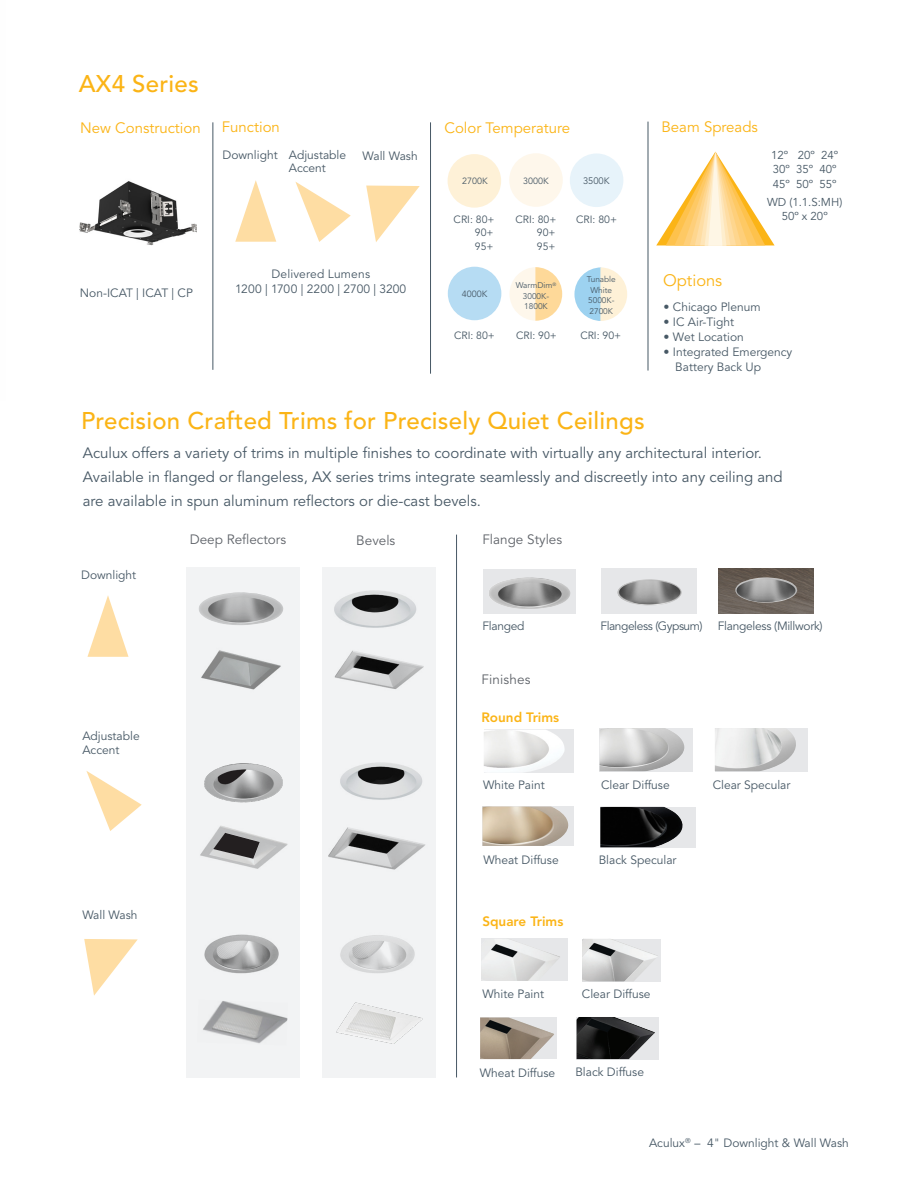
<style>
.page{position:relative;width:918px;height:1188px;background:#fff}
.page>*{position:absolute;margin:0;border:0;box-sizing:border-box;transform-origin:0 0}
.t1{font:500 24px "Avenir LT Std";letter-spacing:.01em;color:#fbb416}
.t2{font:16.5px "Avenir LT Std";color:#fbb416}
.t3{font:15px/24px "Avenir LT Std";color:#475865}
.t4{font:15px "Avenir LT Std";color:#fbb416}
.t5{font:13.5px "Avenir LT Std";color:#5f6369}
.t6{font:800 13.5px "Avenir LT Std";color:#fbb416}
.t7{font:12px/13.5px "Avenir LT Std";color:#475865}
.t8{font:12px "Avenir LT Std";letter-spacing:-.025em;color:#475865}
.t9{font:12px "Avenir LT Std";letter-spacing:-.035em;color:#475865}
.t10{font:11.4px/14.2px "Avenir LT Std";color:#475865}
.t11{font:10.5px "Avenir LT Std";color:#475865}
.t12{font:9.3px "Avenir LT Std";color:#475865}
.t13{font:9px "Avenir LT Std";color:#475865}
.t14{font:8.25px "Avenir LT Std";color:#475865}
</style>
<div class="page">
<div style="left:186px;top:567px;width:114px;height:510px;background:#f2f3f4"></div>
<div style="left:322px;top:568px;width:114px;height:510px;background:#f2f3f4"></div>
<svg style="left:656px;top:152px;width:119px;height:94px"></svg>
<hr style="left:430px;top:122px;width:1px;height:252px;background:#475865">
<hr style="left:648px;top:122px;width:1px;height:249px;background:#475865">
<hr style="left:213px;top:122px;width:1px;height:248px;background:#475865">
<img style="left:79px;top:181px;width:118px;height:65px">
<svg style="left:295px;top:182px;width:56px;height:60px"></svg>
<svg style="left:366px;top:186px;width:54px;height:56px"></svg>
<svg style="left:235px;top:180px;width:41px;height:62px"></svg>
<img style="left:199px;top:592px;width:84px;height:33px">
<img style="left:201px;top:650px;width:80px;height:40px">
<img style="left:326px;top:567px;width:100px;height:61px">
<img style="left:334px;top:650px;width:90px;height:39px">
<img style="left:328px;top:827px;width:97px;height:43px">
<img style="left:203px;top:1001px;width:85px;height:43px">
<img style="left:204px;top:934px;width:75px;height:40px">
<img style="left:340px;top:935px;width:75px;height:38px">
<img style="left:204px;top:763px;width:79px;height:40px">
<svg style="left:87px;top:596px;width:42px;height:61px"></svg>
<svg style="left:86px;top:771px;width:56px;height:60px"></svg>
<svg style="left:84px;top:939px;width:54px;height:57px"></svg>
<div style="left:601px;top:569px;width:95px;height:45px;background:#e6e7e9"></div>
<img style="left:617px;top:579px;width:65px;height:27px">
<svg style="left:718px;top:569px;width:96px;height:45px"></svg>
<div style="left:483px;top:569px;width:93px;height:44px;background:#e6e7e9"></div>
<img style="left:489px;top:577px;width:82px;height:32px">
<img style="left:719px;top:569px;width:94px;height:45px">
<hr style="left:456px;top:535px;width:1px;height:542px;background:#475865">
<img style="left:483px;top:806px;width:91px;height:1px">
<div style="left:482px;top:807px;width:92px;height:39px;background:#e6e7e9"></div>
<img style="left:482px;top:807px;width:86px;height:39px">
<div style="left:480px;top:1018px;width:77px;height:41px;background:#e6e7e9"></div>
<img style="left:480px;top:1018px;width:74px;height:41px">
<div style="left:577px;top:1017px;width:82px;height:42px;background:#e6e7e9"></div>
<img style="left:577px;top:1017px;width:78px;height:42px">
<div style="left:715px;top:728px;width:93px;height:43px;background:#e6e7e9"></div>
<img style="left:715px;top:728px;width:81px;height:43px">
<div style="left:600px;top:807px;width:95px;height:40px;background:#e6e7e9"></div>
<img style="left:600px;top:807px;width:83px;height:40px">
<div style="left:600px;top:728px;width:93px;height:43px;background:#e6e7e9"></div>
<img style="left:600px;top:728px;width:84px;height:43px">
<div style="left:484px;top:730px;width:89px;height:43px;background:#e6e7e9"></div>
<img style="left:484px;top:730px;width:81px;height:43px">
<img style="left:200px;top:826px;width:88px;height:43px">
<svg style="left:213px;top:833px;width:47px;height:26px"></svg>
<img style="left:735px;top:578px;width:62px;height:25px">
<div style="left:582px;top:939px;width:79px;height:42px;background:#e6e7e9"></div>
<img style="left:582px;top:939px;width:76px;height:42px">
<div style="left:481px;top:939px;width:87px;height:42px;background:#e6e7e9"></div>
<img style="left:482px;top:939px;width:78px;height:42px">
<img style="left:340px;top:762px;width:82px;height:38px">
<img style="left:336px;top:1002px;width:87px;height:42px">
<div style="left:509px;top:153px;width:54px;height:54px;background:#fef7eb;border-radius:50%"></div>
<div style="left:570px;top:153px;width:53px;height:54px;background:#e7f3fa;border-radius:50%"></div>
<svg style="left:509px;top:267px;width:53px;height:54px"></svg>
<svg style="left:574px;top:267px;width:53px;height:54px"></svg>
<div style="left:448px;top:267px;width:53px;height:53px;background:#b6dcf3;border-radius:50%"></div>
<div style="left:448px;top:154px;width:53px;height:54px;background:#fef1d7;border-radius:50%"></div>
<p class="t1" style="left:79px;top:70px;width:121px">AX4 Series</p>
<p class="t4" style="left:80px;top:119px;width:122px">New Construction</p>
<p class="t4" style="left:222px;top:119px;width:60px">Function</p>
<p class="t7" style="left:223px;top:148px;width:57px">Downlight</p>
<p class="t7" style="left:289px;top:148px;width:59px">Adjustable<br>Accent</p>
<p class="t7" style="left:363px;top:149px;width:57px">Wall Wash</p>
<p class="t7" style="left:80px;top:286px;width:114px">Non-ICAT | ICAT | CP</p>
<p class="t7" style="left:271px;top:267px;width:100px">Delivered Lumens</p>
<p class="t7" style="left:235px;top:282px;width:173px">1200 | 1700 | 2200 | 2700 | 3200</p>
<p class="t4" style="left:445px;top:119px;width:127px">Color Temperature</p>
<p class="t13" style="left:462px;top:176px;width:27px">2700K</p>
<p class="t11" style="left:454px;top:213px;width:42px">CRI: 80+</p>
<p class="t11" style="left:475px;top:226px;width:20px">90+</p>
<p class="t11" style="left:475px;top:240px;width:20px">95+</p>
<p class="t13" style="left:462px;top:289px;width:27px">4000K</p>
<p class="t13" style="left:523px;top:176px;width:27px">3000K</p>
<p class="t11" style="left:516px;top:213px;width:42px">CRI: 80+</p>
<p class="t11" style="left:537px;top:226px;width:20px">90+</p>
<p class="t11" style="left:537px;top:240px;width:20px">95+</p>
<p class="t14" style="left:516px;top:281px;width:42px">WarmDim<sup>®</sup></p>
<p class="t14" style="left:523px;top:291px;width:28px">3000K-</p>
<p class="t14" style="left:524px;top:302px;width:25px">1800K</p>
<p class="t12" style="left:583px;top:176px;width:28px">3500K</p>
<p class="t11" style="left:576px;top:213px;width:42px">CRI: 80+</p>
<p class="t14" style="left:587px;top:274px;width:31px">Tunable</p>
<p class="t14" style="left:590px;top:285px;width:23px">White</p>
<p class="t14" style="left:588px;top:295px;width:28px">5000K-</p>
<p class="t14" style="left:590px;top:306px;width:25px">2700K</p>
<p class="t11" style="left:454px;top:329px;width:42px">CRI: 80+</p>
<p class="t11" style="left:516px;top:329px;width:42px">CRI: 90+</p>
<p class="t11" style="left:580px;top:329px;width:42px">CRI: 90+</p>
<p class="t4" style="left:662px;top:119px;width:98px">Beam Spreads</p>
<p class="t10" style="left:771px;top:148px;width:69px">12º 20º 24º<br>30º 35º 40º</p>
<p class="t10" style="left:773px;top:177px;width:65px">45º 50º 55º</p>
<p class="t10" style="left:767px;top:195px;width:77px;text-align:center">WD (1.1.S:MH)<br>50º x 20º</p>
<p class="t2" style="left:663px;top:271px;width:61px">Options</p>
<p class="t7" style="left:664px;top:301px;width:99px">• Chicago Plenum</p>
<p class="t7" style="left:664px;top:316px;width:72px">• IC Air-Tight</p>
<p class="t7" style="left:664px;top:331px;width:82px">• Wet Location</p>
<p class="t7" style="left:675px;top:345px;width:119px;line-height:15px;text-indent:-12px">• Integrated Emergency<br>Battery Back Up</p>
<p class="t1" style="left:81px;top:406px;width:565px">Precision Crafted Trims for Precisely Quiet Ceilings</p>
<p class="t3" style="left:83px;top:441px;width:701px">Aculux offers a variety of trims in multiple finishes to coordinate with virtually any architectural interior.<br>Available in flanged or flangeless, AX series trims integrate seamlessly and discreetly into any ceiling and are available in spun aluminum reflectors or die-cast bevels.</p>
<p class="t5" style="left:190px;top:532px;width:98px">Deep Reflectors</p>
<p class="t5" style="left:356px;top:533px;width:41px">Bevels</p>
<p class="t5" style="left:482px;top:531px;width:81px">Flange Styles</p>
<p class="t7" style="left:81px;top:568px;width:57px">Downlight</p>
<p class="t7" style="left:82px;top:730px;width:59px">Adjustable<br>Accent</p>
<p class="t7" style="left:82px;top:908px;width:57px">Wall Wash</p>
<p class="t8" style="left:482px;top:619px;width:43px">Flanged</p>
<p class="t5" style="left:482px;top:672px;width:50px">Finishes</p>
<p class="t6" style="left:481px;top:710px;width:79px">Round Trims</p>
<p class="t7" style="left:483px;top:779px;width:63px">White Paint</p>
<p class="t9" style="left:601px;top:619px;width:103px">Flangeless (Gypsum)</p>
<p class="t8" style="left:718px;top:619px;width:106px">Flangeless (Millwork)</p>
<p class="t7" style="left:601px;top:779px;width:70px">Clear Diffuse</p>
<p class="t7" style="left:713px;top:779px;width:79px">Clear Specular</p>
<p class="t7" style="left:483px;top:854px;width:77px">Wheat Diffuse</p>
<p class="t7" style="left:599px;top:854px;width:79px">Black Specular</p>
<p class="t6" style="left:482px;top:914px;width:83px">Square Trims</p>
<p class="t7" style="left:483px;top:987px;width:63px">White Paint</p>
<p class="t7" style="left:582px;top:987px;width:70px">Clear Diffuse</p>
<p class="t7" style="left:480px;top:1067px;width:77px">Wheat Diffuse</p>
<p class="t7" style="left:575px;top:1065px;width:70px">Black Diffuse</p>
<p class="t7" style="left:649px;top:1137px;width:201px">Aculux<sup>®</sup> – 4" Downlight &amp; Wall Wash</p>
</div>
